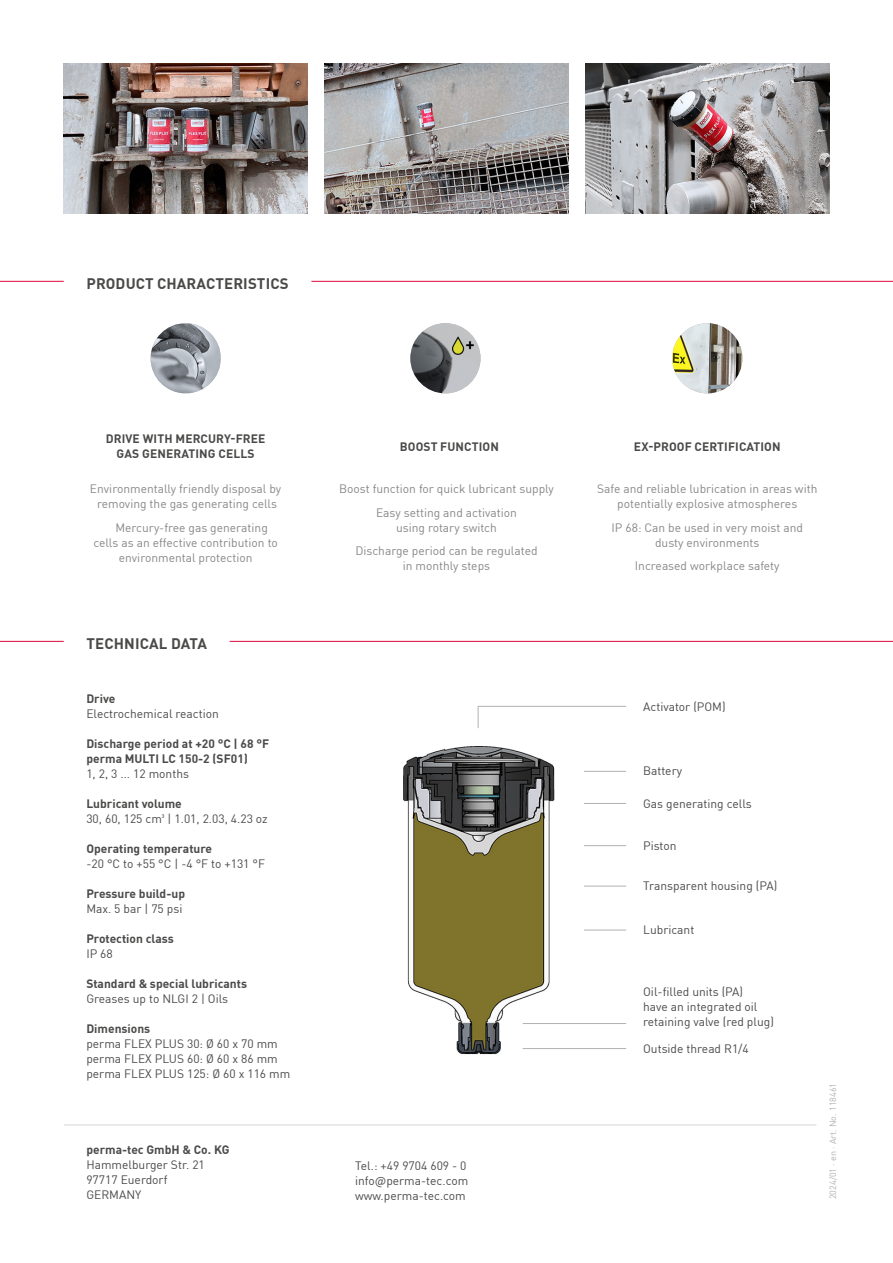
<style>
.page{position:relative;width:893px;height:1263px;background:#fff}
.page>*{position:absolute;margin:0;border:0;box-sizing:border-box;transform-origin:0 0}
.t1{font:700 15px "DIN Pro";letter-spacing:.01em;color:#4a4a49}
.t2{font:12px/15px "DIN Pro";color:#4a4a49}
.t3{font:12px/15px "DIN Pro";color:#878787;text-align:center}
.t4{font:700 12px/15px "DIN Pro";color:#4a4a49}
.t5{font:9px "DIN Pro";color:#b3b2b2}
</style>
<div class="page">
<hr style="left:64px;top:1124px;width:752px;height:1px;background:#dadada">
<img style="left:64px;top:64px;width:244px;height:150px">
<img style="left:325px;top:64px;width:243px;height:150px">
<img style="left:585px;top:64px;width:244px;height:150px">
<hr style="left:584px;top:771px;width:42px;height:1px;background:#b3b2b2">
<hr style="left:584px;top:803px;width:42px;height:1px;background:#b3b2b2">
<hr style="left:584px;top:845px;width:42px;height:1px;background:#b3b2b2">
<hr style="left:584px;top:886px;width:42px;height:1px;background:#b3b2b2">
<hr style="left:584px;top:930px;width:42px;height:1px;background:#b3b2b2">
<hr style="left:523px;top:1048px;width:103px;height:1px;background:#b3b2b2">
<svg style="left:477px;top:706px;width:150px;height:22px"></svg>
<hr style="left:523px;top:1023px;width:103px;height:1px;background:#b3b2b2">
<img style="left:672px;top:323px;width:70px;height:70px;border-radius:35px">
<img style="left:410px;top:323px;width:70px;height:70px;border-radius:35px">
<img style="left:151px;top:323px;width:70px;height:70px;border-radius:35px">
<img style="left:453px;top:335px;width:24px;height:20px">
<img style="left:403px;top:746px;width:152px;height:309px">
<hr style="left:311px;top:281px;width:582px;height:1px;background:#dd083b">
<hr style="left:0;top:281px;width:64px;height:1px;background:#dd083b">
<hr style="left:230px;top:641px;width:663px;height:1px;background:#dd083b">
<hr style="left:0;top:641px;width:64px;height:1px;background:#dd083b">
<p class="t1" style="left:86px;top:272px;width:204px">PRODUCT CHARACTERISTICS</p>
<p class="t4" style="left:106px;top:430px;width:161px;text-align:center">DRIVE WITH MERCURY-FREE<br>GAS GENERATING CELLS</p>
<p class="t3" style="left:90px;top:480px;width:193px">Environmentally friendly disposal by removing the gas generating cells</p>
<p class="t3" style="left:115px;top:519px;width:154px">Mercury-free gas generating</p>
<p class="t3" style="left:93px;top:534px;width:186px">cells as an effective contribution to</p>
<p class="t3" style="left:119px;top:549px;width:135px">environmental protection</p>
<p class="t1" style="left:86px;top:632px;width:122px">TECHNICAL DATA</p>
<p class="t4" style="left:86px;top:690px;width:31px">Drive</p>
<p class="t2" style="left:86px;top:705px;width:134px">Electrochemical reaction</p>
<p class="t4" style="left:86px;top:735px;width:184px">Discharge period at +20 °C | 68 °F perma MULTI LC 150-2 (SF01)</p>
<p class="t2" style="left:86px;top:765px;width:104px">1, 2, 3 ... 12 months</p>
<p class="t4" style="left:86px;top:795px;width:97px">Lubricant volume</p>
<p class="t2" style="left:86px;top:810px;width:183px">30, 60, 125 cm³ | 1.01, 2.03, 4.23 oz</p>
<p class="t4" style="left:86px;top:840px;width:127px">Operating temperature</p>
<p class="t2" style="left:86px;top:855px;width:180px">-20 °C to +55 °C | -4 °F to +131 °F</p>
<p class="t4" style="left:86px;top:885px;width:100px">Pressure build-up</p>
<p class="t2" style="left:86px;top:900px;width:98px">Max. 5 bar | 75 psi</p>
<p class="t4" style="left:86px;top:930px;width:89px">Protection class</p>
<p class="t2" style="left:86px;top:945px;width:28px">IP 68</p>
<p class="t4" style="left:86px;top:975px;width:162px">Standard &amp; special lubricants</p>
<p class="t2" style="left:86px;top:990px;width:143px">Greases up to NLGI 2 | Oils</p>
<p class="t4" style="left:86px;top:1020px;width:65px">Dimensions</p>
<p class="t2" style="left:86px;top:1035px;width:205px">perma FLEX PLUS 30: Ø 60 x 70 mm perma FLEX PLUS 60: Ø 60 x 86 mm perma FLEX PLUS 125: Ø 60 x 116 mm</p>
<p class="t4" style="left:400px;top:438px;width:100px">BOOST FUNCTION</p>
<p class="t3" style="left:339px;top:476px;width:216px;line-height:23.5px">Boost function for quick lubricant supply<br>Easy setting and activation</p>
<p class="t3" style="left:355px;top:515px;width:184px;line-height:23.5px">using rotary switch<br>Discharge period can be regulated</p>
<p class="t3" style="left:403px;top:557px;width:89px">in monthly steps</p>
<p class="t4" style="left:86px;top:1141px;width:145px">perma-tec GmbH &amp; Co. KG</p>
<p class="t2" style="left:86px;top:1156px;width:120px">Hammelburger Str. 21<br>97717 Euerdorf<br>GERMANY</p>
<p class="t2" style="left:355px;top:1157px;width:115px">Tel.: +49 9704 609 - 0 info@perma-tec.com www.perma-tec.com</p>
<p class="t4" style="left:634px;top:438px;width:148px">EX-PROOF CERTIFICATION</p>
<p class="t3" style="left:597px;top:480px;width:222px">Safe and reliable lubrication in areas with potentially explosive atmospheres</p>
<p class="t3" style="left:612px;top:519px;width:193px">IP 68: Can be used in very moist and dusty environments</p>
<p class="t3" style="left:635px;top:557px;width:146px">Increased workplace safety</p>
<p class="t2" style="left:643px;top:698px;width:84px">Activator (POM)</p>
<p class="t2" style="left:643px;top:763px;width:40px">Battery</p>
<p class="t2" style="left:643px;top:795px;width:110px">Gas generating cells</p>
<p class="t2" style="left:643px;top:837px;width:35px">Piston</p>
<p class="t2" style="left:643px;top:877px;width:136px">Transparent housing (PA)</p>
<p class="t2" style="left:643px;top:921px;width:53px">Lubricant</p>
<p class="t2" style="left:643px;top:983px;width:132px">Oil-filled units (PA)<br>have an integrated oil retaining valve (red plug)</p>
<p class="t2" style="left:643px;top:1040px;width:107px">Outside thread R1/4</p>
<p class="t5" style="left:826px;top:1199px;width:118px;rotate:-90deg">2024/01 · en · Art. No. 118461</p>
</div>
